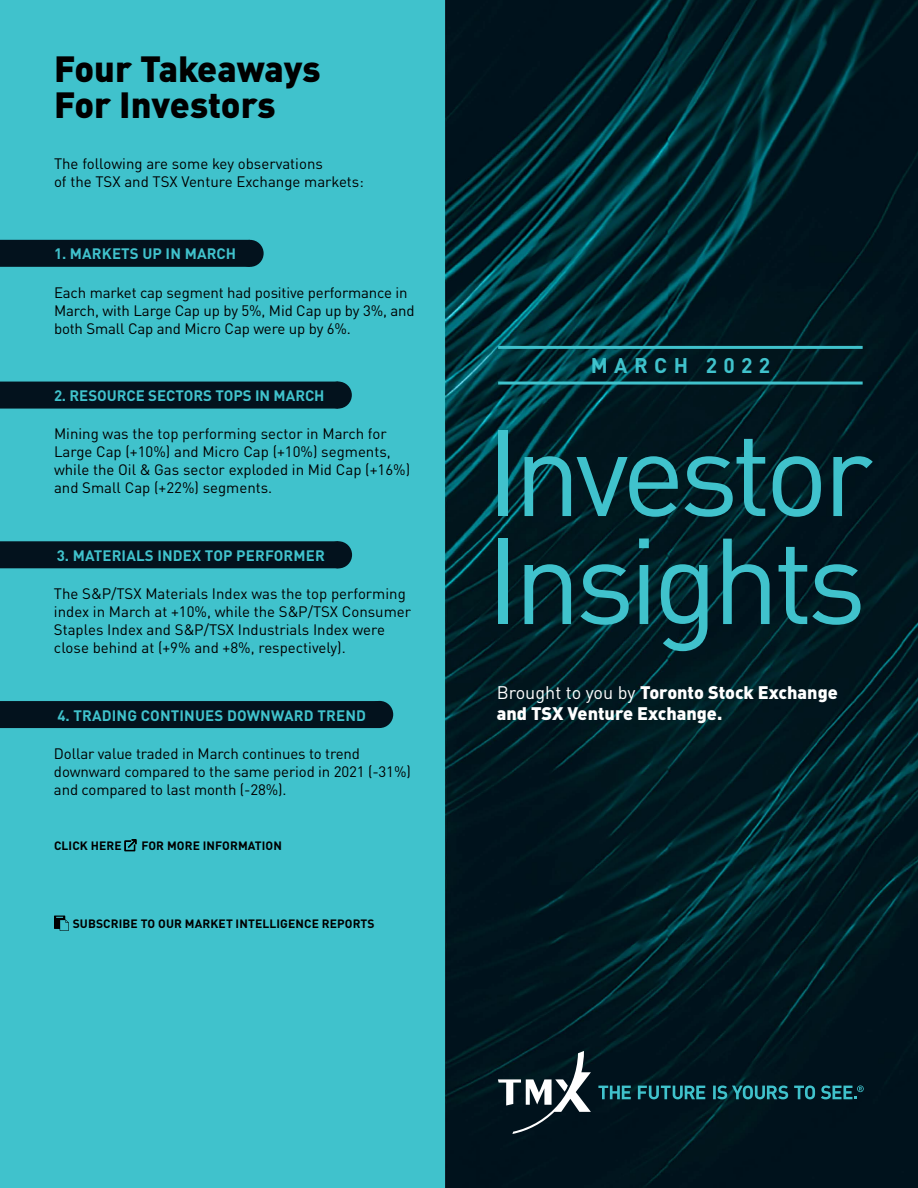
<style>
.page{position:relative;width:918px;height:1188px;background:#fff}
.page>*{position:absolute;margin:0;border:0;box-sizing:border-box;transform-origin:0 0}
.t1{font:120px/108px "DIN Pro";letter-spacing:-.05em;color:#40c2cc}
.t2{font:900 36px/36px "DIN Pro";letter-spacing:-.005em;color:#000}
.t3{font:700 21px "DIN Pro";letter-spacing:.3em;color:#40c2cc}
.t4{font:900 18px/21px "DIN Pro";color:#fff}
.t5{font:15px/18px "DIN Pro";letter-spacing:-.005em;color:#000}
.t6{font:700 15px "DIN Pro";letter-spacing:.01em;color:#40c2cc}
.t7{font:700 12px "DIN Pro";letter-spacing:.01em;color:#000}
.s1{font-weight:400}
</style>
<div class="page">
<img style="left:446px;top:0;width:472px;height:1188px">
<svg style="left:598px;top:1086px;width:107px;height:13px"></svg>
<svg style="left:498px;top:1051px;width:93px;height:83px"></svg>
<svg style="left:713px;top:1085px;width:151px;height:14px;background:#1a5b64"></svg>
<div style="left:0;top:0;width:446px;height:1188px;background:#40c2cc"></div>
<div style="left:0;top:240px;width:250px;height:27px;background:#03121d"></div>
<div style="left:0;top:382px;width:338px;height:27px;background:#03121d"></div>
<div style="left:0;top:541px;width:338px;height:27px;background:#03121d"></div>
<div style="left:0;top:701px;width:380px;height:27px;background:#03121d"></div>
<div style="left:325px;top:382px;width:27px;height:27px;background:#03121d;border-radius:50%"></div>
<div style="left:237px;top:240px;width:27px;height:27px;background:#03121d;border-radius:50%"></div>
<div style="left:325px;top:541px;width:27px;height:27px;background:#03121d;border-radius:50%"></div>
<div style="left:366px;top:701px;width:27px;height:27px;background:#03121d;border-radius:50%"></div>
<svg style="left:54px;top:916px;width:15px;height:15px"></svg>
<svg style="left:125px;top:839px;width:11px;height:12px"></svg>
<hr style="left:498px;top:346px;width:365px;height:3px;background:#40c2cc">
<hr style="left:498px;top:382px;width:365px;height:3px;background:#40c2cc">
<h2 class="t2" style="left:54px;top:48px;width:268px">Four Takeaways<br>For Investors</h2>
<p class="t5" style="left:54px;top:154px;width:311px">The following are some key observations<br>of the TSX and TSX Venture Exchange markets:</p>
<p class="t6" style="left:54px;top:242px;width:184px">1. MARKETS UP IN MARCH</p>
<p class="t5" style="left:54px;top:282px;width:362px">Each market cap segment had positive performance in<br>March, with Large Cap up by 5%, Mid Cap up by 3%, and both Small Cap and Micro Cap were up by 6%.</p>
<p class="t6" style="left:54px;top:384px;width:272px">2. RESOURCE SECTORS TOPS IN MARCH</p>
<p class="t5" style="left:54px;top:424px;width:358px">Mining was the top performing sector in March for Large Cap (+10%) and Micro Cap (+10%) segments, while the Oil &amp; Gas sector exploded in Mid Cap (+16%) and Small Cap (+22%) segments.</p>
<p class="t6" style="left:57px;top:544px;width:270px">3. MATERIALS INDEX TOP PERFORMER</p>
<p class="t5" style="left:54px;top:584px;width:359px">The S&amp;P/TSX Materials Index was the top performing index in March at +10%, while the S&amp;P/TSX Consumer Staples Index and S&amp;P/TSX Industrials Index were close behind at (+9% and +8%, respectively).</p>
<p class="t6" style="left:57px;top:703px;width:310px">4. TRADING CONTINUES DOWNWARD TREND</p>
<p class="t5" style="left:54px;top:743px;width:358px">Dollar value traded in March continues to trend downward compared to the same period in 2021 (-31%) and compared to last month (-28%).</p>
<p class="t7" style="left:54px;top:836px;width:69px">CLICK HERE</p>
<p class="t7" style="left:141px;top:836px;width:142px">FOR MORE INFORMATION</p>
<p class="t7" style="left:73px;top:914px;width:303px">SUBSCRIBE TO OUR MARKET INTELLIGENCE REPORTS</p>
<h3 class="t3" style="left:591px;top:349px;width:181px">MARCH 2022</h3>
<h1 class="t1" style="left:486px;top:411px;width:389px">Investor<br>Insights</h1>
<p class="t4" style="left:497px;top:681px;width:343px"><span class="s1">Brought to you by</span> Toronto Stock Exchange and TSX Venture Exchange.</p>
</div>
